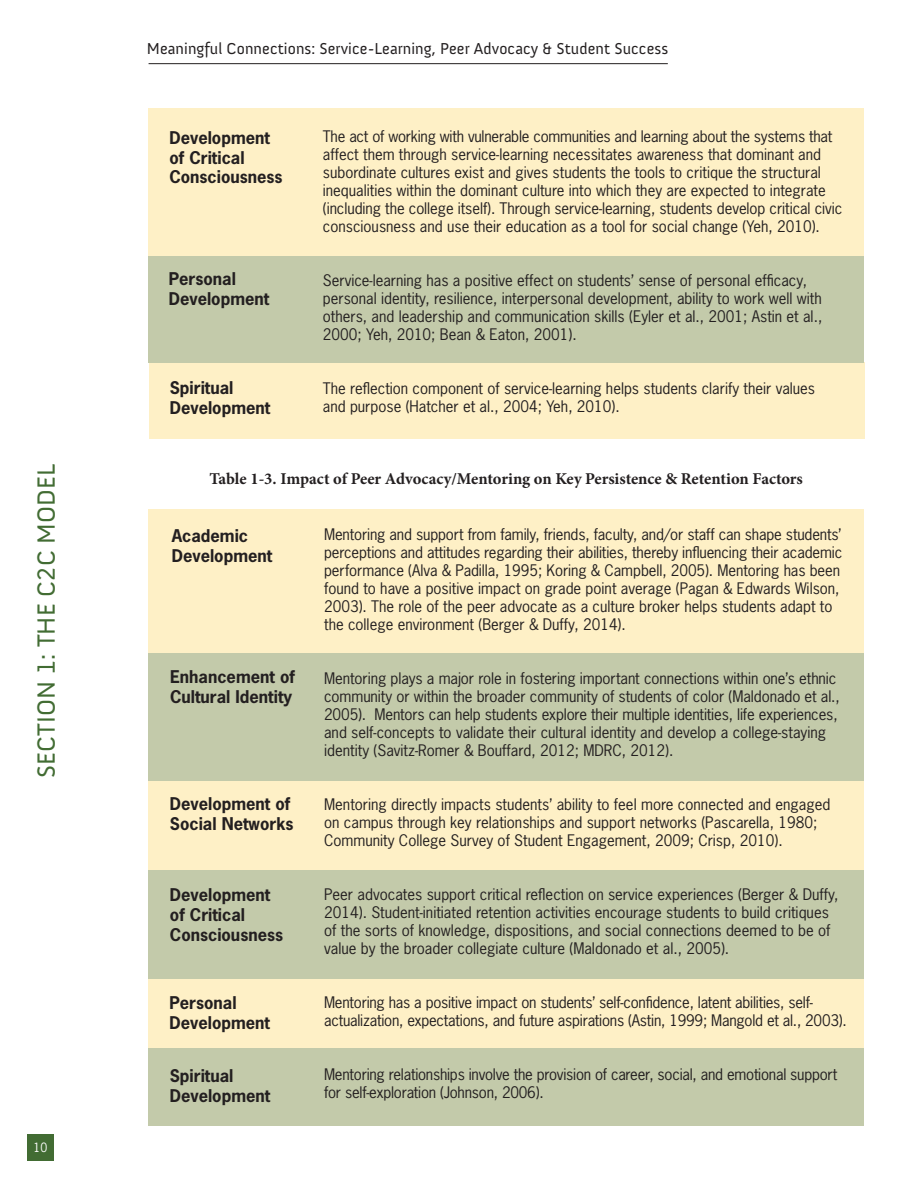
<style>
.page{position:relative;width:918px;height:1188px;background:#fff}
.page>*{position:absolute;margin:0;border:0;box-sizing:border-box;transform-origin:0 0}
.t1{font:25.5px "Anivers";letter-spacing:.005em;color:#426c33}
.t2{font:700 16.5px/19.8px "News Gothic Std";color:#231f20}
.t3{font:700 16.5px "Minion Pro";letter-spacing:-.005em;color:#231f20}
.t4{font:16.2px "Anivers";letter-spacing:.005em;color:#231f20}
.t5{font:15px/18px "News Gothic Std";color:#231f20}
.t6{font:12px "News Gothic";color:#231f20}
.t7{font:12px "News Gothic Std";color:#fff}
</style>
<div class="page">
<hr style="left:149px;top:63px;width:519px;height:1px;background:#231f20">
<div style="left:27px;top:1134px;width:27px;height:27px;background:#426c33"></div>
<div style="left:149px;top:362px;width:715px;height:76px;background:#fef0c6"></div>
<div style="left:148px;top:255px;width:716px;height:108px;background:#c3caaa"></div>
<div style="left:148px;top:108px;width:716px;height:147px;background:#fef0c6"></div>
<div style="left:148px;top:979px;width:716px;height:70px;background:#fef0c6"></div>
<div style="left:148px;top:1048px;width:716px;height:78px;background:#c3caaa"></div>
<div style="left:148px;top:868px;width:716px;height:111px;background:#c3caaa"></div>
<div style="left:148px;top:779px;width:716px;height:91px;background:#fef0c6"></div>
<div style="left:148px;top:649px;width:716px;height:131px;background:#c3caaa"></div>
<div style="left:148px;top:510px;width:716px;height:143px;background:#fef0c6"></div>
<h1 class="t1" style="left:32px;top:778px;width:316px;rotate:-90deg">SECTION 1: THE C2C MODEL</h1>
<p class="t7" style="left:34px;top:1140px;width:15px">10</p>
<p class="t4" style="left:147px;top:40px;width:523px">Meaningful Connections: Service-Learning, Peer Advocacy &amp; Student Success</p>
<p class="t2" style="left:169px;top:127px;width:115px">Development of Critical<br>Consciousness</p>
<p class="t2" style="left:169px;top:269px;width:102px">Personal<br>Development</p>
<p class="t2" style="left:170px;top:378px;width:102px">Spiritual<br>Development</p>
<p class="t5" style="left:323px;top:127px;width:521px">The act of working with vulnerable communities and learning about the systems that affect them through service-learning necessitates awareness that dominant and subordinate cultures exist and gives students the tools to critique the structural inequalities within the dominant culture into which they are expected to integrate (including the college itself). Through service-learning, students develop critical civic consciousness and use their education as a tool for social change (Yeh, 2010).</p>
<p class="t5" style="left:323px;top:271px;width:501px">Service-learning has a positive effect on students’ sense of personal efficacy, personal identity, resilience, interpersonal development, ability to work well with others, and leadership and communication skills (Eyler et al., 2001; Astin et al., 2000; Yeh, 2010; Bean &amp; Eaton, 2001).</p>
<p class="t5" style="left:323px;top:379px;width:494px">The reflection component of service-learning helps students clarify their values and purpose (Hatcher et al., 2004; Yeh, 2010).</p>
<p class="t6" style="left:219px;top:466px;width:591px">[Non-printing:Table 1-3a. IImpact of Peer Advocacy/Mentoring on Key Persistence &amp; Retention Factors]</p>
<p class="t3" style="left:210px;top:468px;width:595px">Table 1-3. Impact of Peer Advocacy/Mentoring on Key Persistence &amp; Retention Factors</p>
<p class="t2" style="left:172px;top:526px;width:102px">Academic<br>Development</p>
<p class="t2" style="left:170px;top:667px;width:126px">Enhancement of<br>Cultural Identity</p>
<p class="t2" style="left:170px;top:794px;width:125px">Development of<br>Social Networks</p>
<p class="t2" style="left:170px;top:885px;width:115px">Development of Critical<br>Consciousness</p>
<p class="t2" style="left:170px;top:993px;width:102px">Personal<br>Development</p>
<p class="t2" style="left:170px;top:1065px;width:102px">Spiritual<br>Development</p>
<p class="t5" style="left:324px;top:525px;width:520px">Mentoring and support from family, friends, faculty, and/or staff can shape students’ perceptions and attitudes regarding their abilities, thereby influencing their academic performance (Alva &amp; Padilla, 1995; Koring &amp; Campbell, 2005). Mentoring has been found to have a positive impact on grade point average (Pagan &amp; Edwards Wilson, 2003). The role of the peer advocate as a culture broker helps students adapt to the college environment (Berger &amp; Duffy, 2014).</p>
<p class="t5" style="left:324px;top:669px;width:517px">Mentoring plays a major role in fostering important connections within one’s ethnic community or within the broader community of students of color (Maldonado et al., 2005). Mentors can help students explore their multiple identities, life experiences, and self-concepts to validate their cultural identity and develop a college-staying identity (Savitz-Romer &amp; Bouffard, 2012; MDRC, 2012).</p>
<p class="t5" style="left:324px;top:795px;width:508px">Mentoring directly impacts students’ ability to feel more connected and engaged on campus through key relationships and support networks (Pascarella, 1980;<br>Community College Survey of Student Engagement, 2009; Crisp, 2010).</p>
<p class="t5" style="left:324px;top:885px;width:516px">Peer advocates support critical reflection on service experiences (Berger &amp; Duffy, 2014). Student-initiated retention activities encourage students to build critiques of the sorts of knowledge, dispositions, and social connections deemed to be of value by the broader collegiate culture (Maldonado et al., 2005).</p>
<p class="t5" style="left:324px;top:993px;width:524px">Mentoring has a positive impact on students’ self-confidence, latent abilities, self&shy;actualization, expectations, and future aspirations (Astin, 1999; Mangold et al., 2003).</p>
<p class="t5" style="left:324px;top:1065px;width:515px">Mentoring relationships involve the provision of career, social, and emotional support for self-exploration (Johnson, 2006).</p>
</div>
